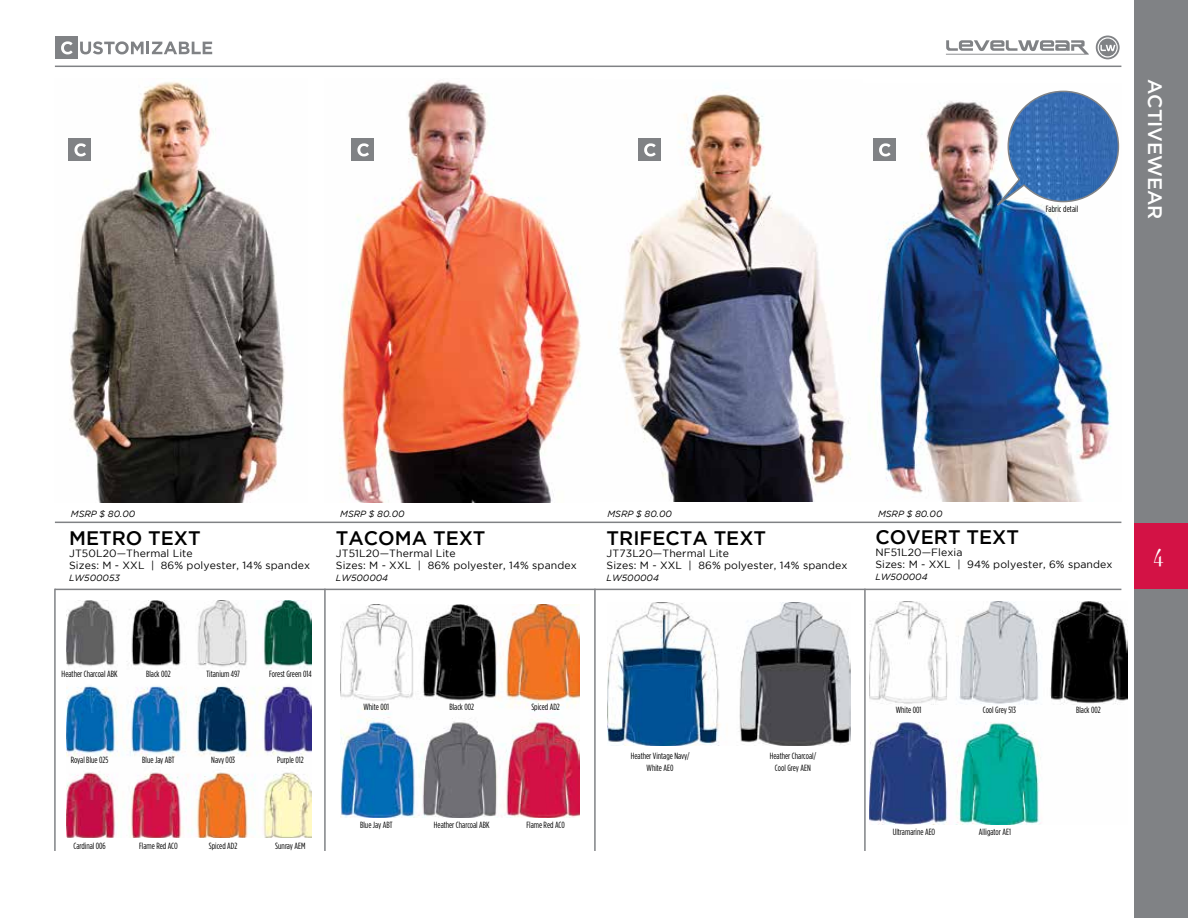
<style>
.page{position:relative;width:1188px;height:918px;background:#fff}
.page>*{position:absolute;margin:0;border:0;box-sizing:border-box;transform-origin:0 0}
.t1{font:500 19.5px "Gotham";color:#000}
.t2{font:500 19.5px "Gotham";color:#fff}
.t3{font:19.5px "Theano Didot";color:#fff}
.t4{font:10.5px/12px "Gotham";letter-spacing:.01em;color:#000}
.t5{font:9px/12px "Gotham Condensed";color:#000;text-align:center}
.t6{font:italic 9px "Gotham";color:#000}
</style>
<div class="page">
<img style="left:340px;top:80px;width:511px;height:422px">
<img style="left:340px;top:605px;width:240px;height:212px">
<hr style="left:55px;top:66px;width:1066px;height:1px;background:#808285">
<div style="left:1134px;top:0;width:54px;height:918px;background:#808285"></div>
<div style="left:1134px;top:523px;width:54px;height:66px;background:#d31245"></div>
<svg style="left:946px;top:40px;width:143px;height:15px"></svg>
<svg style="left:1096px;top:36px;width:24px;height:23px"></svg>
<hr style="left:55px;top:522px;width:1066px;height:1px;background:#808285">
<hr style="left:55px;top:589px;width:1066px;height:1px;background:#808285">
<hr style="left:324px;top:589px;width:2px;height:262px;background:#808285">
<hr style="left:54px;top:589px;width:2px;height:262px;background:#808285">
<hr style="left:594px;top:589px;width:2px;height:262px;background:#808285">
<hr style="left:864px;top:589px;width:2px;height:262px;background:#808285">
<img style="left:69px;top:81px;width:216px;height:421px">
<img style="left:66px;top:601px;width:246px;height:236px">
<img style="left:607px;top:603px;width:243px;height:143px">
<img style="left:874px;top:101px;width:237px;height:401px">
<img style="left:870px;top:601px;width:257px;height:224px">
<svg style="left:988px;top:90px;width:132px;height:124px"></svg>
<div style="left:55px;top:36px;width:23px;height:23px;background:#808285"></div>
<svg style="left:61px;top:41px;width:12px;height:13px"></svg>
<svg style="left:80px;top:41px;width:132px;height:13px"></svg>
<div style="left:68px;top:138px;width:23px;height:23px;background:#808285"></div>
<svg style="left:74px;top:143px;width:12px;height:13px"></svg>
<div style="left:351px;top:138px;width:23px;height:23px;background:#808285"></div>
<svg style="left:357px;top:143px;width:12px;height:13px"></svg>
<div style="left:638px;top:138px;width:23px;height:23px;background:#808285"></div>
<svg style="left:644px;top:143px;width:12px;height:13px"></svg>
<div style="left:873px;top:138px;width:23px;height:23px;background:#808285"></div>
<svg style="left:879px;top:143px;width:12px;height:13px"></svg>
<p class="t5" style="left:1046px;top:203px;width:34px">Fabric detail</p>
<h1 class="t2" style="left:1166px;top:79px;width:142px;rotate:90deg">ACTIVEWEAR</h1>
<p class="t6" style="left:71px;top:509px;width:66px">MSRP $ 80.00</p>
<p class="t6" style="left:340px;top:509px;width:66px">MSRP $ 80.00</p>
<p class="t6" style="left:608px;top:509px;width:66px">MSRP $ 80.00</p>
<p class="t6" style="left:878px;top:509px;width:66px">MSRP $ 80.00</p>
<h1 class="t1" style="left:69px;top:527px;width:133px">METRO TEXT</h1>
<p class="t4" style="left:69px;top:547px;width:243px">JT50L20—Thermal Lite<br>Sizes: M - XXL | 86% polyester, 14% spandex</p>
<p class="t6" style="left:69px;top:573px;width:52px">LW500053</p>
<h1 class="t1" style="left:336px;top:527px;width:151px">TACOMA TEXT</h1>
<p class="t4" style="left:336px;top:547px;width:243px">JT51L20—Thermal Lite<br>Sizes: M - XXL | 86% polyester, 14% spandex</p>
<p class="t6" style="left:336px;top:573px;width:54px">LW500004</p>
<h1 class="t1" style="left:607px;top:527px;width:161px">TRIFECTA TEXT</h1>
<p class="t4" style="left:607px;top:547px;width:243px">JT73L20—Thermal Lite<br>Sizes: M - XXL | 86% polyester, 14% spandex</p>
<p class="t6" style="left:607px;top:573px;width:54px">LW500004</p>
<h1 class="t1" style="left:875px;top:526px;width:145px">COVERT TEXT</h1>
<p class="t4" style="left:875px;top:546px;width:239px">NF51L20—Flexia<br>Sizes: M - XXL | 94% polyester, 6% spandex</p>
<p class="t6" style="left:875px;top:572px;width:54px">LW500004</p>
<p class="t5" style="left:62px;top:668px;width:57px">Heather Charcoal ABK</p>
<p class="t5" style="left:146px;top:668px;width:26px">Black 002</p>
<p class="t5" style="left:207px;top:668px;width:35px">Titanium 497</p>
<p class="t5" style="left:269px;top:668px;width:44px">Forest Green 014</p>
<p class="t5" style="left:363px;top:701px;width:27px">White 001</p>
<p class="t5" style="left:449px;top:701px;width:26px">Black 002</p>
<p class="t5" style="left:531px;top:701px;width:30px">Spiced AD2</p>
<p class="t5" style="left:896px;top:704px;width:27px">White 001</p>
<p class="t5" style="left:983px;top:704px;width:35px">Cool Grey 513</p>
<p class="t5" style="left:1076px;top:704px;width:26px">Black 002</p>
<p class="t5" style="left:71px;top:754px;width:39px">Royal Blue 025</p>
<p class="t5" style="left:142px;top:754px;width:34px">Blue Jay ABT</p>
<p class="t5" style="left:211px;top:754px;width:25px">Navy 003</p>
<p class="t5" style="left:277px;top:754px;width:28px">Purple 012</p>
<p class="t5" style="left:631px;top:750px;width:60px">Heather Vintage Navy/<br>White AE0</p>
<p class="t5" style="left:770px;top:750px;width:48px">Heather Charcoal/<br>Cool Grey AEN</p>
<p class="t5" style="left:360px;top:819px;width:34px">Blue Jay ABT</p>
<p class="t5" style="left:434px;top:819px;width:57px">Heather Charcoal ABK</p>
<p class="t5" style="left:526px;top:819px;width:40px">Flame Red AC0</p>
<p class="t5" style="left:893px;top:825px;width:44px">Ultramarine AEO</p>
<p class="t5" style="left:979px;top:825px;width:34px">Alligator AE1</p>
<p class="t5" style="left:73px;top:840px;width:34px">Cardinal 006</p>
<p class="t5" style="left:139px;top:840px;width:40px">Flame Red ACO</p>
<p class="t5" style="left:209px;top:840px;width:30px">Spiced AD2</p>
<p class="t5" style="left:275px;top:840px;width:32px">Sunray AEM</p>
<h1 class="t3" style="left:1153px;top:545px;width:12px">4</h1>
</div>
